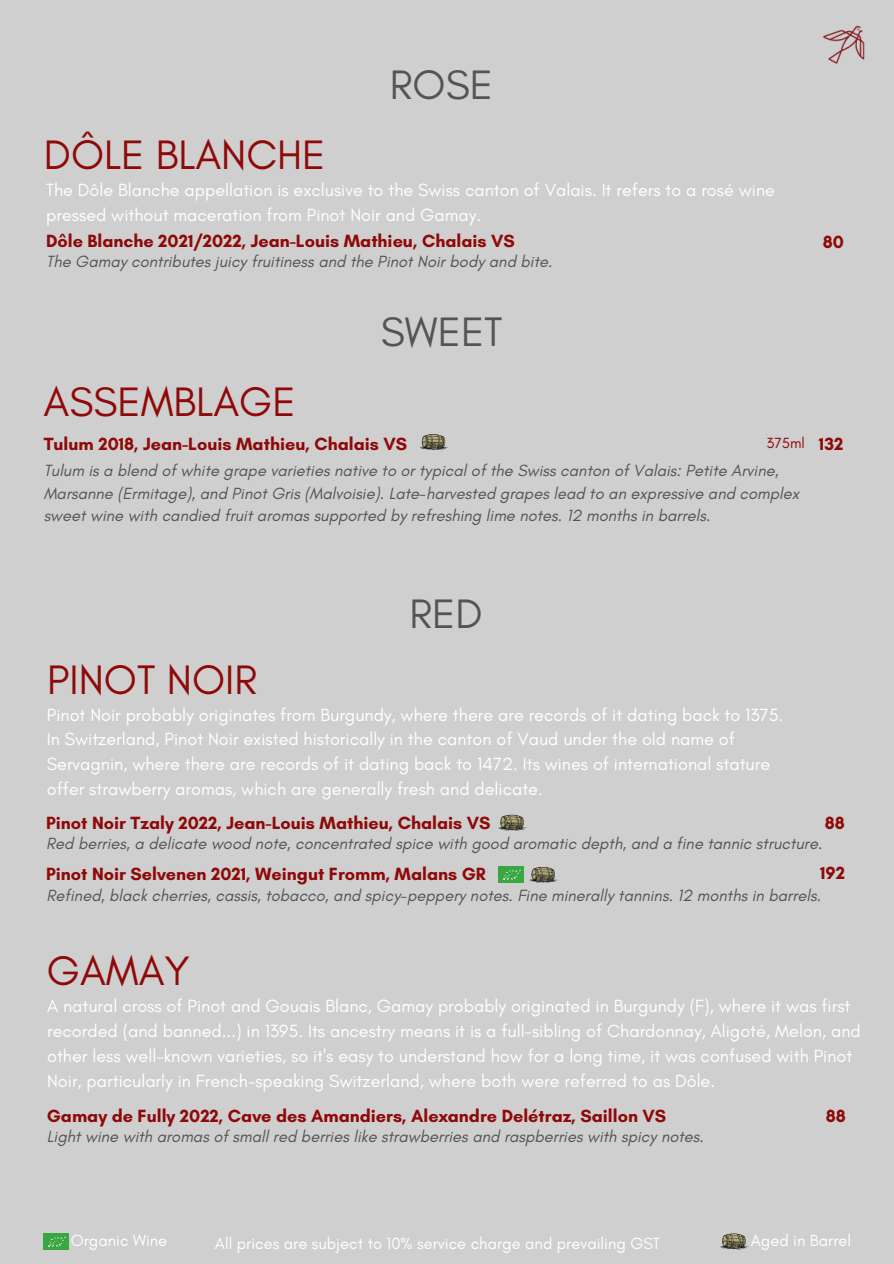
<style>
.page{position:relative;width:894px;height:1264px;background:#fff}
.page>*{position:absolute;margin:0;border:0;box-sizing:border-box;transform-origin:0 0}
.t1{font:41.85px "Glacial Indifference";color:#8f0909}
.t2{font:41.85px "Glacial Indifference";color:#545454}
.t3{font:18px/24.8px "Glacial Indifference";color:#fff}
.t4{font:700 18px "Glacial Indifference";color:#8f0909}
.t5{font:italic 16.5px/22.5px "Glacial Indifference";color:#545454}
.t6{font:16.5px "Glacial Indifference";color:#fff}
.t7{font:15px "Glacial Indifference";color:#8f0909}
</style>
<div class="page">
<div style="left:0;top:0;width:893px;height:1263px;background:#cfcfcf"></div>
<img style="left:43px;top:1233px;width:25px;height:16px">
<svg style="left:720px;top:1233px;width:28px;height:16px"></svg>
<svg style="left:529px;top:867px;width:28px;height:15px"></svg>
<img style="left:823px;top:25px;width:42px;height:39px">
<svg style="left:420px;top:434px;width:28px;height:16px"></svg>
<svg style="left:498px;top:814px;width:28px;height:16px"></svg>
<img style="left:498px;top:867px;width:25px;height:15px">
<h1 class="t2" style="left:389px;top:61px;width:105px">ROSE</h1>
<h1 class="t1" style="left:44px;top:132px;width:283px">DÔLE BLANCHE</h1>
<p class="t3" style="left:46px;top:178px;width:730px">The Dôle Blanche appellation is exclusive to the Swiss canton of Valais. It refers to a rosé wine pressed without maceration from Pinot Noir and Gamay.</p>
<p class="t4" style="left:46px;top:230px;width:470px">Dôle Blanche 2021/2022, Jean-Louis Mathieu, Chalais VS</p>
<p class="t4" style="left:822px;top:231px;width:23px">80</p>
<p class="t5" style="left:46px;top:250px;width:507px">The Gamay contributes juicy fruitiness and the Pinot Noir body and bite.</p>
<h1 class="t2" style="left:381px;top:309px;width:123px">SWEET</h1>
<h1 class="t1" style="left:44px;top:379px;width:253px">ASSEMBLAGE</h1>
<p class="t4" style="left:44px;top:432px;width:365px">Tulum 2018, Jean-Louis Mathieu, Chalais VS</p>
<p class="t7" style="left:766px;top:435px;width:40px">375ml</p>
<p class="t5" style="left:44px;top:460px;width:757px">Tulum is a blend of white grape varieties native to or typical of the Swiss canton of Valais: Petite Arvine,<br>Marsanne (Ermitage), and Pinot Gris (Malvoisie). Late-harvested grapes lead to an expressive and complex sweet wine with candied fruit aromas supported by refreshing lime notes. 12 months in barrels.</p>
<p class="t4" style="left:818px;top:432px;width:26px">132</p>
<h1 class="t1" style="left:47px;top:656px;width:211px">PINOT NOIR</h1>
<h1 class="t2" style="left:409px;top:590px;width:75px">RED</h1>
<p class="t3" style="left:47px;top:702px;width:737px">Pinot Noir probably originates from Burgundy, where there are records of it dating back to 1375.<br>In Switzerland, Pinot Noir existed historically in the canton of Vaud under the old name of Servagnin, where there are records of it dating back to 1472. Its wines of international stature offer strawberry aromas, which are generally fresh and delicate.</p>
<p class="t4" style="left:46px;top:811px;width:446px">Pinot Noir Tzaly 2022, Jean-Louis Mathieu, Chalais VS</p>
<p class="t5" style="left:46px;top:832px;width:777px">Red berries, a delicate wood note, concentrated spice with good aromatic depth, and a fine tannic structure.</p>
<p class="t4" style="left:46px;top:863px;width:441px">Pinot Noir Selvenen 2021, Weingut Fromm, Malans GR</p>
<p class="t4" style="left:819px;top:861px;width:26px">192</p>
<p class="t5" style="left:47px;top:884px;width:776px">Refined, black cherries, cassis, tobacco, and spicy-peppery notes. Fine minerally tannins. 12 months in barrels.</p>
<p class="t4" style="left:824px;top:811px;width:22px">88</p>
<h1 class="t1" style="left:47px;top:947px;width:145px">GAMAY</h1>
<p class="t3" style="left:47px;top:994px;width:815px">A natural cross of Pinot and Gouais Blanc, Gamay probably originated in Burgundy (F), where it was first recorded (and banned...) in 1395. Its ancestry means it is a full-sibling of Chardonnay, Aligoté, Melon, and other less well-known varieties, so it's easy to understand how for a long time, it was confused with Pinot Noir, particularly in French-speaking Switzerland, where both were referred to as Dôle.</p>
<p class="t4" style="left:47px;top:1104px;width:620px">Gamay de Fully 2022, Cave des Amandiers, Alexandre Delétraz, Saillon VS</p>
<p class="t5" style="left:47px;top:1125px;width:658px">Light wine with aromas of small red berries like strawberries and raspberries with spicy notes.</p>
<p class="t4" style="left:825px;top:1104px;width:22px">88</p>
<p class="t6" style="left:71px;top:1230px;width:98px">Organic Wine</p>
<p class="t6" style="left:215px;top:1233px;width:446px">All prices are subject to 10% service charge and prevailing GST</p>
<p class="t6" style="left:750px;top:1230px;width:102px">Aged in Barrel</p>
</div>
